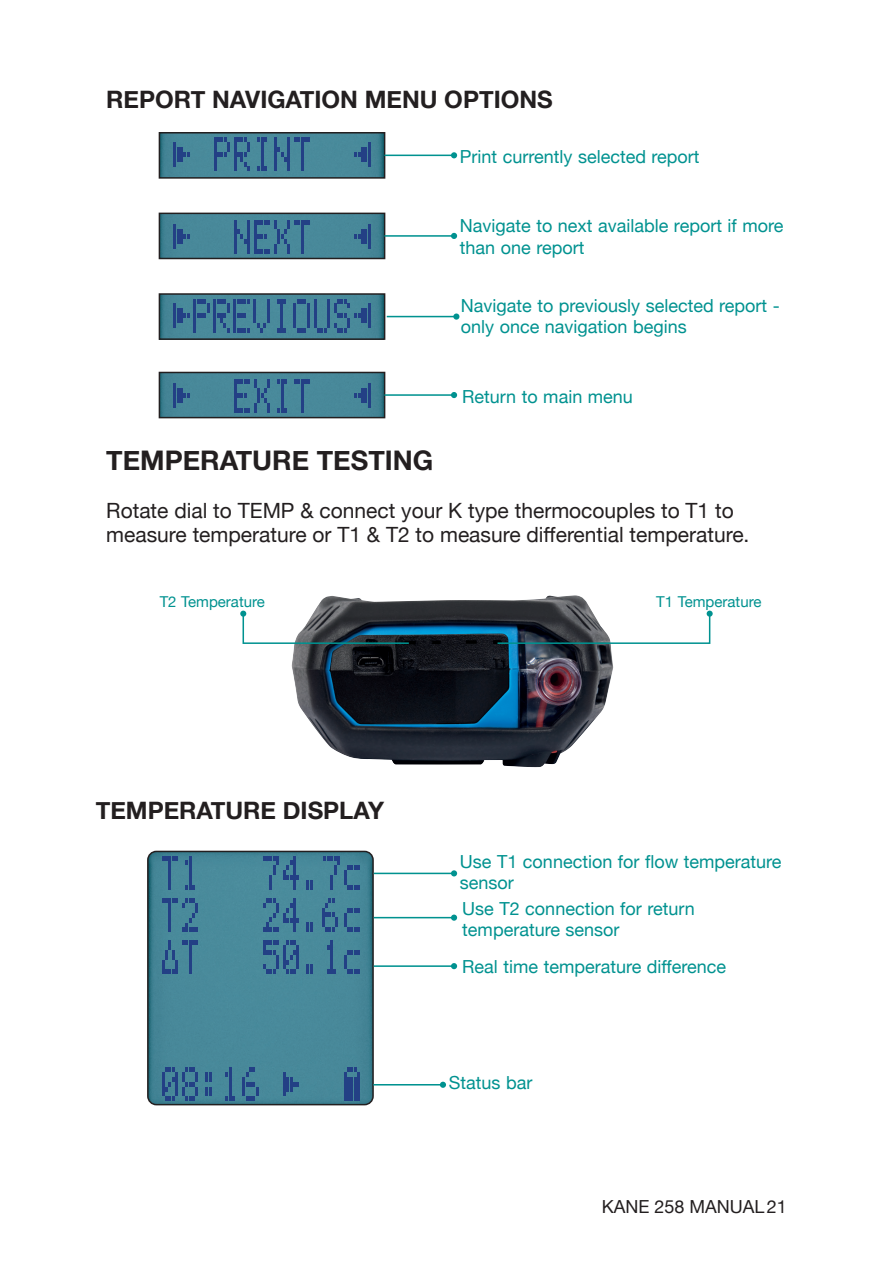
<style>
.page{position:relative;width:893px;height:1263px;background:#fff}
.page>*{position:absolute;margin:0;border:0;box-sizing:border-box;transform-origin:0 0}
.Heading{font:700 27px "Helvetica Neue";color:#231f20}
.Subhead_16{font:700 24px "Helvetica Neue";color:#231f20}
.t1{font:21px/24px "Helvetica Neue";color:#231f20}
.Blue_diagram_text{font:18px/21.6px "Helvetica Neue";color:#009290}
.t2{font:18px "Helvetica Neue";color:#231f20}
.t3{font:15px "Helvetica Neue";color:#009290}
</style>
<div class="page">
<div style="left:162px;top:135px;width:220px;height:41px;background:#498a9a"></div>
<svg style="left:173px;top:143px;width:17px;height:23px"></svg>
<svg style="left:354px;top:143px;width:16px;height:23px"></svg>
<svg style="left:257px;top:138px;width:10px;height:33px"></svg>
<svg style="left:214px;top:138px;width:36px;height:33px"></svg>
<svg style="left:274px;top:138px;width:36px;height:33px"></svg>
<div style="left:159px;top:132px;width:226px;height:47px;border:2px solid #231f20"></div>
<div style="left:162px;top:216px;width:220px;height:40px;background:#488899"></div>
<svg style="left:173px;top:225px;width:17px;height:23px"></svg>
<svg style="left:354px;top:225px;width:16px;height:23px"></svg>
<svg style="left:234px;top:220px;width:76px;height:33px;background:#3b7093"></svg>
<div style="left:159px;top:213px;width:226px;height:46px;border:2px solid #231f20"></div>
<hr style="left:384px;top:155px;width:70px;height:1px;background:#009290">
<svg style="left:451px;top:152px;width:6px;height:6px"></svg>
<hr style="left:384px;top:235px;width:70px;height:2px;background:#009290">
<svg style="left:451px;top:233px;width:6px;height:6px"></svg>
<img style="left:162px;top:296px;width:220px;height:41px">
<svg style="left:173px;top:299px;width:97px;height:33px;background:#3b7093"></svg>
<svg style="left:277px;top:299px;width:9px;height:33px"></svg>
<svg style="left:294px;top:299px;width:76px;height:33px;background:#3c7293"></svg>
<div style="left:159px;top:293px;width:226px;height:47px;border:2px solid #231f20"></div>
<div style="left:162px;top:375px;width:220px;height:40px;background:#488899"></div>
<svg style="left:173px;top:384px;width:17px;height:24px"></svg>
<svg style="left:354px;top:384px;width:16px;height:24px"></svg>
<svg style="left:234px;top:379px;width:36px;height:33px"></svg>
<svg style="left:294px;top:379px;width:16px;height:33px"></svg>
<svg style="left:277px;top:379px;width:10px;height:33px"></svg>
<div style="left:159px;top:372px;width:226px;height:46px;border:2px solid #231f20"></div>
<hr style="left:387px;top:316px;width:69px;height:1px;background:#009290">
<div style="left:453px;top:313px;width:6px;height:7px;background:#009290;border-radius:50%"></div>
<hr style="left:384px;top:394px;width:70px;height:2px;background:#009290">
<svg style="left:451px;top:392px;width:6px;height:6px"></svg>
<img style="left:292px;top:595px;width:321px;height:172px">
<svg style="left:240px;top:611px;width:170px;height:34px"></svg>
<svg style="left:496px;top:611px;width:217px;height:34px"></svg>
<div style="left:148px;top:851px;width:225px;height:253px;background:#48899a"></div>
<svg style="left:162px;top:856px;width:16px;height:33px"></svg>
<svg style="left:162px;top:898px;width:36px;height:34px"></svg>
<svg style="left:185px;top:856px;width:10px;height:33px"></svg>
<svg style="left:306px;top:880px;width:7px;height:9px"></svg>
<svg style="left:306px;top:922px;width:7px;height:10px"></svg>
<svg style="left:344px;top:908px;width:16px;height:24px"></svg>
<svg style="left:306px;top:965px;width:7px;height:9px"></svg>
<svg style="left:344px;top:950px;width:16px;height:24px"></svg>
<svg style="left:162px;top:940px;width:36px;height:34px"></svg>
<svg style="left:225px;top:1067px;width:10px;height:34px"></svg>
<svg style="left:205px;top:1087px;width:7px;height:9px"></svg>
<svg style="left:205px;top:1072px;width:7px;height:9px"></svg>
<svg style="left:283px;top:1072px;width:16px;height:24px"></svg>
<svg style="left:344px;top:1067px;width:16px;height:34px"></svg>
<svg style="left:323px;top:856px;width:37px;height:33px"></svg>
<svg style="left:263px;top:856px;width:36px;height:33px"></svg>
<svg style="left:263px;top:898px;width:36px;height:34px"></svg>
<svg style="left:322px;top:898px;width:16px;height:34px"></svg>
<svg style="left:242px;top:1067px;width:17px;height:34px"></svg>
<svg style="left:263px;top:940px;width:36px;height:34px"></svg>
<svg style="left:327px;top:940px;width:9px;height:34px"></svg>
<svg style="left:162px;top:1067px;width:36px;height:34px"></svg>
<div style="left:147px;top:851px;width:227px;height:254px;border:2px solid #231f20;border-radius:9px"></div>
<hr style="left:374px;top:873px;width:80px;height:1px;background:#009290">
<svg style="left:451px;top:870px;width:6px;height:6px"></svg>
<hr style="left:374px;top:917px;width:80px;height:1px;background:#009290">
<div style="left:451px;top:914px;width:6px;height:7px;background:#009290;border-radius:50%"></div>
<hr style="left:374px;top:965px;width:80px;height:2px;background:#009290">
<svg style="left:451px;top:963px;width:6px;height:6px"></svg>
<hr style="left:373px;top:1084px;width:70px;height:1px;background:#009290">
<svg style="left:440px;top:1082px;width:6px;height:6px"></svg>
<p class="Subhead_16" style="left:106px;top:81px;width:448px">REPORT NAVIGATION MENU OPTIONS</p>
<p class="Blue_diagram_text" style="left:460px;top:147px;width:241px">Print currently selected report</p>
<p class="Blue_diagram_text" style="left:460px;top:216px;width:325px">Navigate to next available report if more than one report</p>
<p class="Blue_diagram_text" style="left:461px;top:295px;width:320px">Navigate to previously selected report - only once navigation begins</p>
<p class="Blue_diagram_text" style="left:462px;top:387px;width:172px">Return to main menu</p>
<p class="Heading" style="left:106px;top:439px;width:328px">TEMPERATURE TESTING</p>
<p class="t1" style="left:106px;top:499px;width:645px">Rotate dial to TEMP &amp; connect your K type thermocouples to T1 to measure temperature or T1 &amp; T2 to measure differential temperature.</p>
<p class="t3" style="left:160px;top:591px;width:107px">T2 Temperature</p>
<p class="t3" style="left:656px;top:591px;width:107px">T1 Temperature</p>
<p class="Subhead_16" style="left:96px;top:792px;width:290px">TEMPERATURE DISPLAY</p>
<p class="Blue_diagram_text" style="left:460px;top:852px;width:323px">Use T1 connection for flow temperature sensor</p>
<p class="Blue_diagram_text" style="left:462px;top:898px;width:234px">Use T2 connection for return temperature sensor</p>
<p class="Blue_diagram_text" style="left:462px;top:956px;width:265px">Real time temperature difference</p>
<p class="Blue_diagram_text" style="left:449px;top:1072px;width:85px">Status bar</p>
<p class="t2" style="left:602px;top:1194px;width:186px">KANE 258 MANUAL21</p>
</div>
